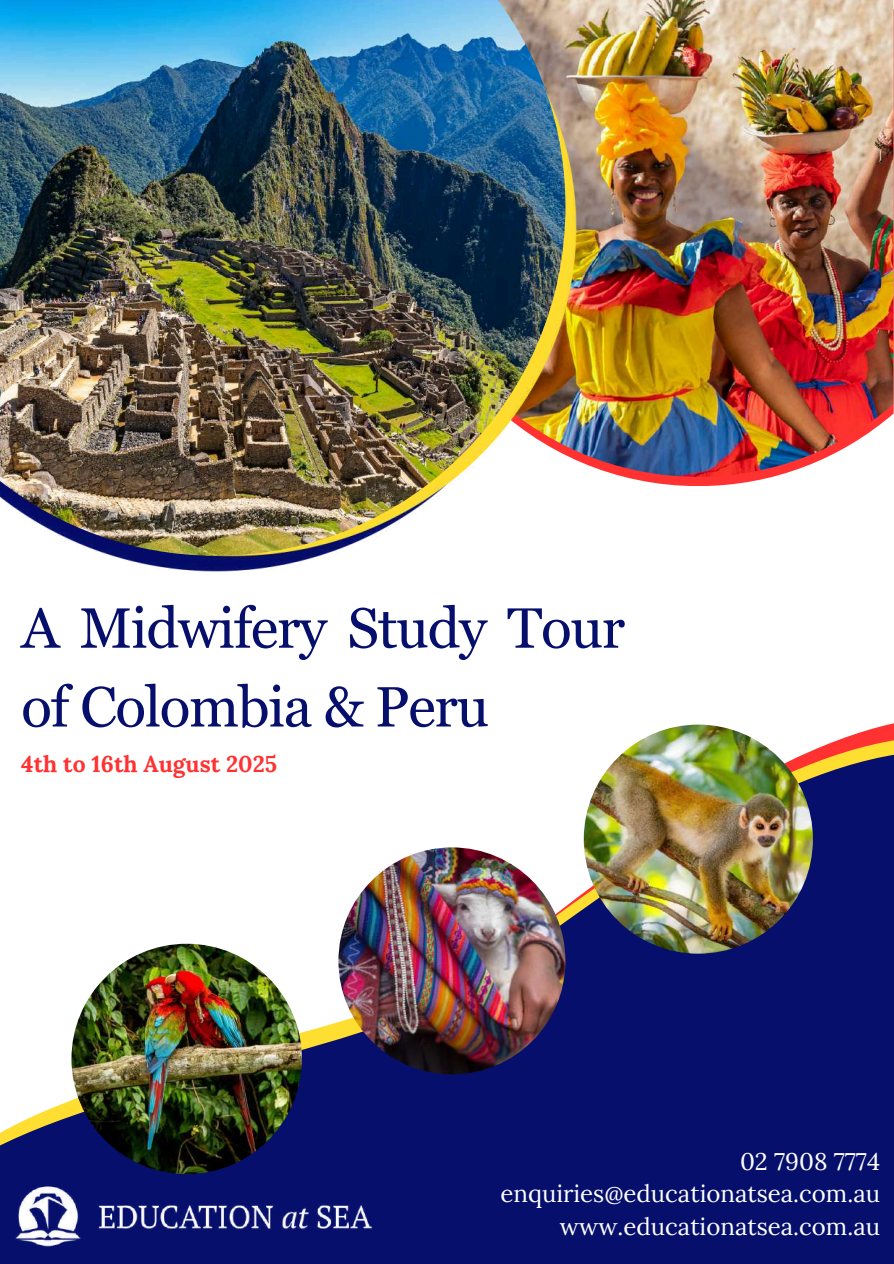
<style>
.page{position:relative;width:894px;height:1264px;background:#fff}
.page>*{position:absolute;margin:0;border:0;box-sizing:border-box;transform-origin:0 0}
.t1{font:56.7px/78.8px "Georgia Pro";letter-spacing:-.02em;color:#06106c}
.t2{font:24px/32.7px "Lora";color:#fff;text-align:right}
.t3{font:700 22.8px "Lora";color:#ff3131}
</style>
<div class="page">
<img style="left:579px;top:0;width:314px;height:477px">
<img style="left:109px;top:0;width:470px;height:572px">
<svg style="left:0;top:752px;width:893px;height:511px;fill:#06106c"></svg>
<img style="left:583px;top:724px;width:229px;height:229px;border-radius:50%">
<img style="left:338px;top:847px;width:227px;height:227px;border-radius:50%">
<img style="left:71px;top:943px;width:231px;height:231px;border-radius:50%">
<img style="left:0;top:0;width:565px;height:555px">
<img style="left:4px;top:1174px;width:383px;height:83px">
<h1 class="t1" style="left:21px;top:588px;width:605px">A Midwifery Study Tour of Colombia &amp; Peru</h1>
<p class="t3" style="left:21px;top:749px;width:257px">4th to 16th August 2025</p>
<p class="t2" style="left:500px;top:1144px;width:381px">02 7908 7774 enquiries@educationatsea.com.au www.educationatsea.com.au</p>
</div>
